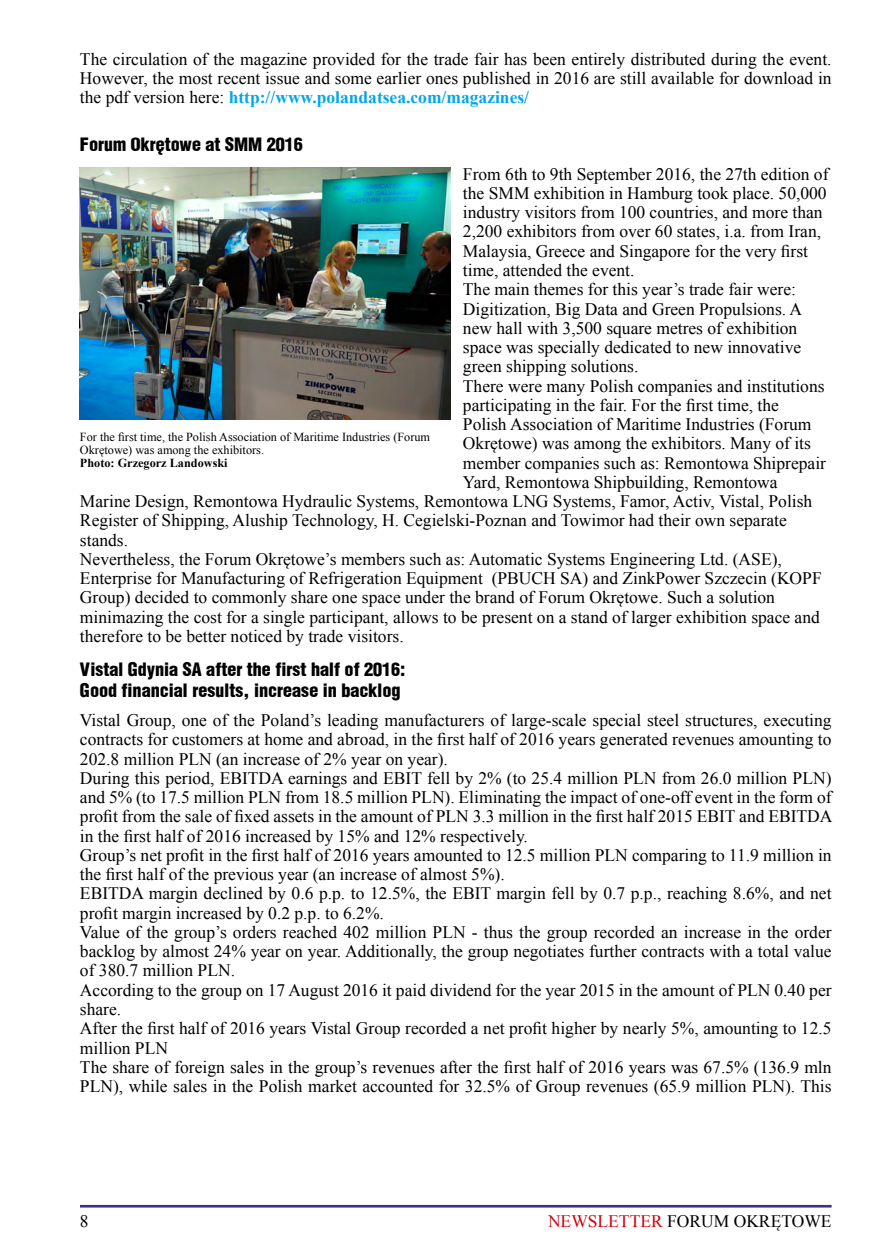
<style>
.page{position:relative;width:893px;height:1241px;background:#fff}
.page>*{position:absolute;margin:0;border:0;box-sizing:border-box;transform-origin:0 0}
.t1{font:18.38px/21px "Switz Cond Blackpl";color:#000}
.t2{font:17.5px/19.2px "Times New Roman";color:#000;text-align:justify}
.t3{font:12.25px/13.1px "Times New Roman";color:#000}
.t4{font:700 12.25px "Times New Roman";color:#000}
.s1{font-weight:700;color:#00a6eb}
.s2{color:#d1010e}
</style>
<div class="page">
<hr style="left:80px;top:1204px;width:752px;height:3px;background:#363294">
<img style="left:80px;top:168px;width:371px;height:252px">
<p class="t2" style="left:80px;top:49px;width:753px">The circulation of the magazine provided for the trade fair has been entirely distributed during the event.<br>However, the most recent issue and some earlier ones published in 2016 are still available for download in the pdf version here: <span class="s1">http://www.polandatsea.com/magazines/</span></p>
<p class="t1" style="left:80px;top:133px;width:224px">Forum Okrętowe at SMM 2016</p>
<p class="t2" style="left:463px;top:164px;width:367px">From 6th to 9th September 2016, the 27th edition of</p>
<p class="t2" style="left:463px;top:183px;width:365px">the SMM exhibition in Hamburg took place. 50,000</p>
<p class="t2" style="left:463px;top:202px;width:361px">industry visitors from 100 countries, and more than</p>
<p class="t2" style="left:463px;top:221px;width:360px">2,200 exhibitors from over 60 states, i.a. from Iran,</p>
<p class="t2" style="left:463px;top:241px;width:347px">Malaysia, Greece and Singapore for the very first</p>
<p class="t2" style="left:463px;top:260px;width:173px">time, attended the event.</p>
<p class="t2" style="left:463px;top:279px;width:335px">The main themes for this year’s trade fair were:</p>
<p class="t2" style="left:463px;top:298px;width:341px">Digitization, Big Data and Green Propulsions. A</p>
<p class="t2" style="left:463px;top:318px;width:336px">new hall with 3,500 square metres of exhibition</p>
<p class="t2" style="left:463px;top:337px;width:340px">space was specially dedicated to new innovative</p>
<p class="t2" style="left:463px;top:356px;width:177px">green shipping solutions.</p>
<p class="t2" style="left:463px;top:375px;width:363px">There were many Polish companies and institutions</p>
<p class="t2" style="left:463px;top:395px;width:317px">participating in the fair. For the first time, the</p>
<p class="t2" style="left:463px;top:414px;width:350px">Polish Association of Maritime Industries (Forum</p>
<p class="t2" style="left:463px;top:433px;width:350px">Okrętowe) was among the exhibitors. Many of its</p>
<p class="t2" style="left:463px;top:452px;width:365px">member companies such as: Remontowa Shiprepair</p>
<p class="t2" style="left:463px;top:472px;width:316px">Yard, Remontowa Shipbuilding, Remontowa</p>
<p class="t2" style="left:80px;top:491px;width:734px">Marine Design, Remontowa Hydraulic Systems, Remontowa LNG Systems, Famor, Activ, Vistal, Polish</p>
<p class="t2" style="left:80px;top:510px;width:708px">Register of Shipping, Aluship Technology, H. Cegielski-Poznan and Towimor had their own separate</p>
<p class="t2" style="left:80px;top:529px;width:50px">stands.</p>
<p class="t2" style="left:80px;top:549px;width:703px">Nevertheless, the Forum Okrętowe’s members such as: Automatic Systems Engineering Ltd. (ASE),</p>
<p class="t2" style="left:80px;top:568px;width:743px">Enterprise for Manufacturing of Refrigeration Equipment (PBUCH SA) and ZinkPower Szczecin (KOPF</p>
<p class="t2" style="left:80px;top:587px;width:697px">Group) decided to commonly share one space under the brand of Forum Okrętowe. Such a solution</p>
<p class="t2" style="left:80px;top:606px;width:741px">minimazing the cost for a single participant, allows to be present on a stand of larger exhibition space and</p>
<p class="t2" style="left:80px;top:626px;width:325px">therefore to be better noticed by trade visitors.</p>
<p class="t3" style="left:80px;top:429px;width:352px">For the first time, the Polish Association of Maritime Industries (Forum<br>Okrętowe) was among the exhibitors.</p>
<p class="t4" style="left:80px;top:454px;width:149px">Photo: Grzegorz Landowski</p>
<p class="t1" style="left:80px;top:658px;width:327px">Vistal Gdynia SA after the first half of 2016:<br>Good financial results, increase in backlog</p>
<p class="t2" style="left:80px;top:710px;width:754px;text-align:left">Vistal Group, one of the Poland’s leading manufacturers of large-scale special steel structures, executing contracts for customers at home and abroad, in the first half of 2016 years generated revenues amounting to 202.8 million PLN (an increase of 2% year on year).<br>During this period, EBITDA earnings and EBIT fell by 2% (to 25.4 million PLN from 26.0 million PLN) and 5% (to 17.5 million PLN from 18.5 million PLN). Eliminating the impact of one-off event in the form of profit from the sale of fixed assets in the amount of PLN 3.3 million in the first half 2015 EBIT and EBITDA in the first half of 2016 increased by 15% and 12% respectively.<br>Group’s net profit in the first half of 2016 years amounted to 12.5 million PLN comparing to 11.9 million in the first half of the previous year (an increase of almost 5%).<br>EBITDA margin declined by 0.6 p.p. to 12.5%, the EBIT margin fell by 0.7 p.p., reaching 8.6%, and net profit margin increased by 0.2 p.p. to 6.2%.<br>Value of the group’s orders reached 402 million PLN - thus the group recorded an increase in the order backlog by almost 24% year on year. Additionally, the group negotiates further contracts with a total value of 380.7 million PLN.<br>According to the group on 17 August 2016 it paid dividend for the year 2015 in the amount of PLN 0.40 per share.<br>After the first half of 2016 years Vistal Group recorded a net profit higher by nearly 5%, amounting to 12.5 million PLN<br>The share of foreign sales in the group’s revenues after the first half of 2016 years was 67.5% (136.9 mln PLN), while sales in the Polish market accounted for 32.5% of Group revenues (65.9 million PLN). This</p>
<p class="t2" style="left:80px;top:1210px;width:10px">8</p>
<p class="t2" style="left:548px;top:1210px;width:285px"><span class="s2">NEWSLETTER</span> FORUM OKRĘTOWE</p>
</div>
